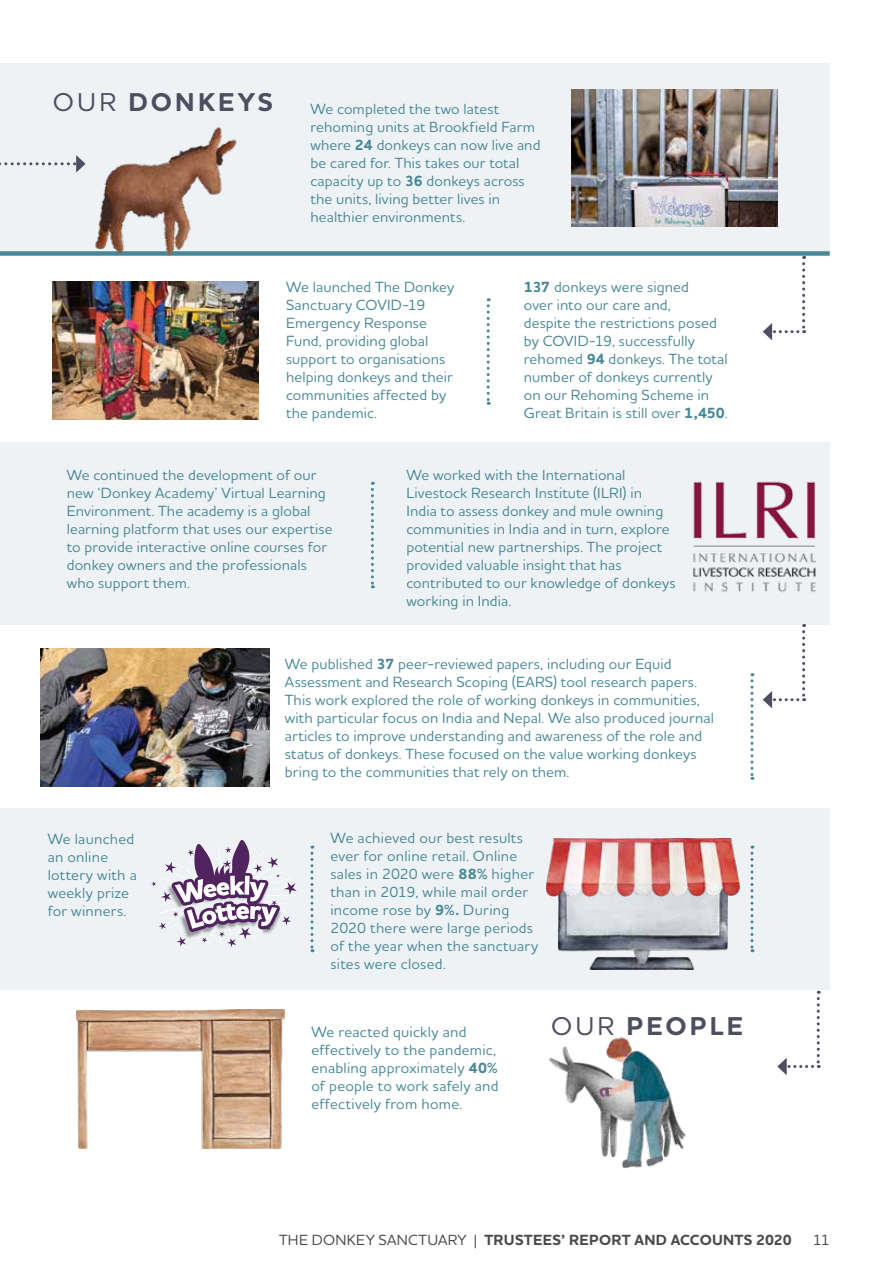
<style>
.page{position:relative;width:893px;height:1263px;background:#fff}
.page>*{position:absolute;margin:0;border:0;box-sizing:border-box;transform-origin:0 0}
.t1{font:700 26.25px "Houschka Alt Pro";letter-spacing:.115em;color:#4d4f60}
.t2{font:500 15px/18px "Houschka Alt Pro";letter-spacing:.01em;color:#478797}
.t3{font:700 15px "Houschka Alt Pro";letter-spacing:.015em;color:#4a4a49}
.t4{font:500 15px "Houschka Alt Pro";letter-spacing:.02em;color:#4a4a49}
.s1{font-weight:500}
.s2{font-weight:700}
</style>
<div class="page">
<div style="left:1px;top:807px;width:829px;height:183px;background:#eef2f5"></div>
<div style="left:1px;top:625px;width:829px;height:183px;background:#fff"></div>
<div style="left:1px;top:442px;width:829px;height:183px;background:#eef2f5"></div>
<div style="left:1px;top:64px;width:829px;height:187px;background:#eef2f5"></div>
<svg style="left:763px;top:256px;width:42px;height:84px"></svg>
<svg style="left:777px;top:991px;width:43px;height:84px"></svg>
<svg style="left:763px;top:624px;width:42px;height:84px"></svg>
<svg style="left:1px;top:155px;width:85px;height:18px"></svg>
<img style="left:571px;top:89px;width:206px;height:138px">
<img style="left:41px;top:649px;width:229px;height:137px">
<img style="left:53px;top:282px;width:206px;height:137px">
<div style="left:1px;top:251px;width:829px;height:5px;background:#478797"></div>
<img style="left:693px;top:481px;width:123px;height:111px">
<svg style="left:750px;top:673px;width:3px;height:107px"></svg>
<svg style="left:487px;top:298px;width:3px;height:107px"></svg>
<svg style="left:371px;top:482px;width:3px;height:106px"></svg>
<svg style="left:310px;top:845px;width:3px;height:107px"></svg>
<svg style="left:750px;top:845px;width:3px;height:107px"></svg>
<img style="left:93px;top:127px;width:146px;height:129px">
<svg style="left:151px;top:840px;width:146px;height:107px"></svg>
<img style="left:549px;top:1037px;width:137px;height:132px">
<img style="left:559px;top:897px;width:168px;height:72px">
<img style="left:546px;top:838px;width:193px;height:59px">
<img style="left:77px;top:1009px;width:208px;height:139px">
<h1 class="t1" style="left:53px;top:85px;width:222px"><span class="s1">OUR</span> DONKEYS</h1>
<p class="t2" style="left:310px;top:99px;width:232px">We completed the two latest rehoming units at Brookfield Farm where <span class="s2">24</span> donkeys can now live and be cared for. This takes our total capacity up to <span class="s2">36</span> donkeys across the units, living better lives in healthier environments.</p>
<p class="t2" style="left:286px;top:278px;width:170px">We launched The Donkey<br>Sanctuary COVID-19<br>Emergency Response<br>Fund, providing global support to organisations helping donkeys and their communities affected by the pandemic.</p>
<p class="t2" style="left:524px;top:278px;width:205px"><span class="s2">137</span> donkeys were signed<br>over into our care and,<br>despite the restrictions posed by COVID-19, successfully rehomed <span class="s2">94</span> donkeys. The total number of donkeys currently on our Rehoming Scheme in<br>Great Britain is still over <span class="s2">1,450</span>.</p>
<p class="t2" style="left:67px;top:466px;width:267px">We continued the development of our new ‘Donkey Academy’ Virtual Learning Environment. The academy is a global learning platform that uses our expertise to provide interactive online courses for donkey owners and the professionals who support them.</p>
<p class="t2" style="left:406px;top:466px;width:271px">We worked with the International Livestock Research Institute (ILRI) in India to assess donkey and mule owning communities in India and in turn, explore potential new partnerships. The project provided valuable insight that has contributed to our knowledge of donkeys working in India.</p>
<p class="t2" style="left:285px;top:655px;width:431px">We published <span class="s2">37</span> peer-reviewed papers, including our Equid Assessment and Research Scoping (EARS) tool research papers.<br>This work explored the role of working donkeys in communities, with particular focus on India and Nepal. We also produced journal articles to improve understanding and awareness of the role and status of donkeys. These focused on the value working donkeys bring to the communities that rely on them.</p>
<p class="t2" style="left:48px;top:830px;width:91px">We launched an online lottery with a weekly prize for winners.</p>
<p class="t2" style="left:330px;top:829px;width:209px">We achieved our best results ever for online retail. Online sales in 2020 were <span class="s2">88%</span> higher than in 2019, while mail order income rose by <span class="s2">9%.</span> During<br>2020 there were large periods of the year when the sanctuary sites were closed.</p>
<p class="t2" style="left:311px;top:1023px;width:189px">We reacted quickly and effectively to the pandemic, enabling approximately <span class="s2">40% </span>of people to work safely and effectively from home.</p>
<h1 class="t1" style="left:551px;top:1009px;width:193px"><span class="s1">OUR</span> PEOPLE</h1>
<p class="t3" style="left:279px;top:1230px;width:514px"><span class="s1">THE DONKEY SANCTUARY |</span> TRUSTEES’ REPORT AND ACCOUNTS 2020</p>
<p class="t4" style="left:813px;top:1230px;width:19px">11</p>
<p class="t4" style="left:427px;top:1230px;width:324px">HE DONKEY SANCTUARY | <span class="s2">AN UAL REVIEW</span></p>
</div>
